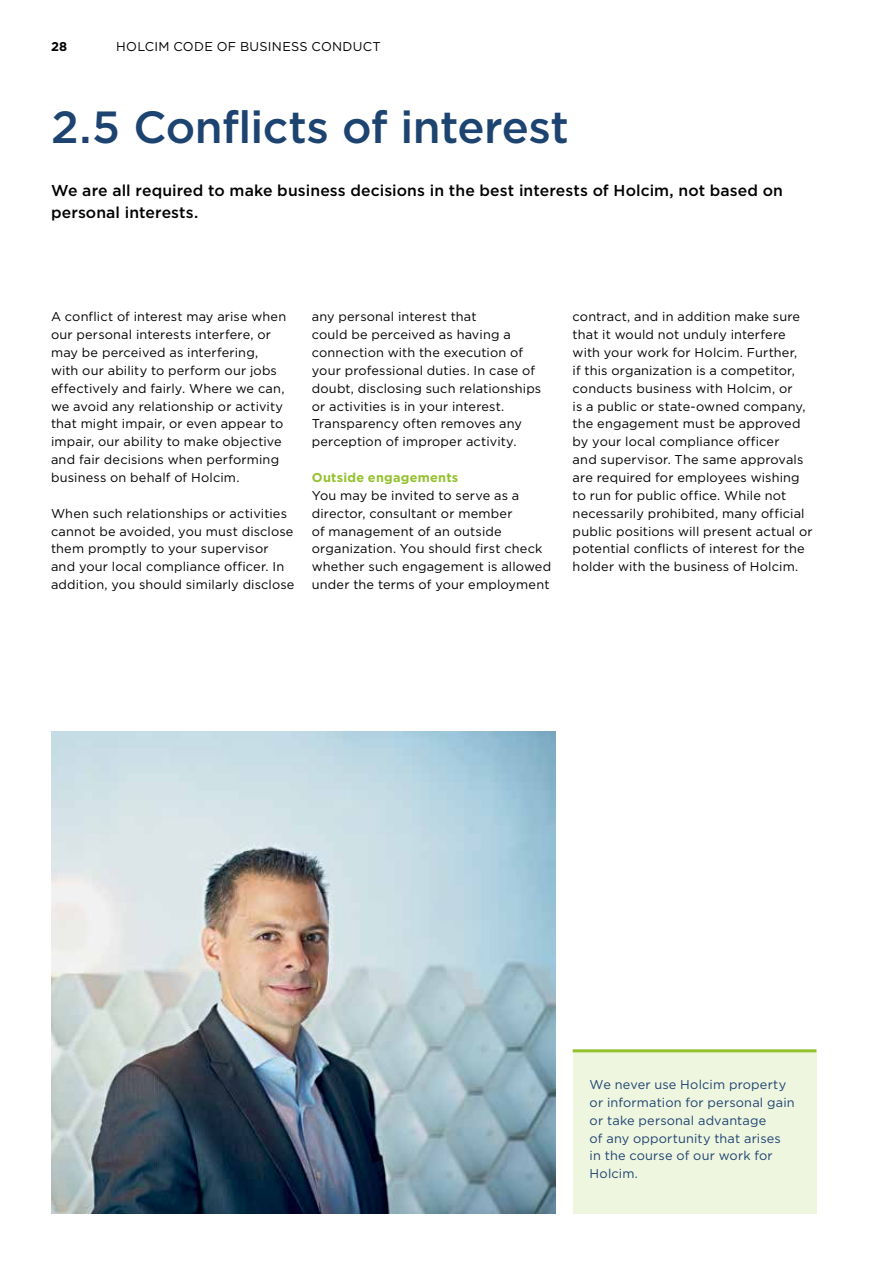
<style>
.page{position:relative;width:893px;height:1263px;background:#fff}
.page>*{position:absolute;margin:0;border:0;box-sizing:border-box;transform-origin:0 0}
.t1{font:500 45px "Gotham";letter-spacing:-.015em;color:#1d4370}
.t2{font:500 15.75px/22px "Gotham";letter-spacing:.005em;color:#000}
.t3{font:12.75px/17.9px "Gotham";letter-spacing:.015em;color:#000}
.t4{font:12.75px/17.9px "Gotham";letter-spacing:.015em;color:#1d4370}
.t5{font:700 12.75px "Gotham";letter-spacing:.02em;color:#94c12e}
.t6{font:700 12.75px "Gotham";color:#000}
</style>
<div class="page">
<div style="left:573px;top:1049px;width:243px;height:165px;background:#eff6e0"></div>
<hr style="left:573px;top:1049px;width:243px;height:3px;background:#94c12e">
<img style="left:51px;top:732px;width:505px;height:482px">
<p class="t6" style="left:51px;top:38px;width:18px">28</p>
<p class="t3" style="left:116px;top:37px;width:266px">HOLCIM CODE OF BUSINESS CONDUCT</p>
<h1 class="t1" style="left:51px;top:97px;width:519px">2.5 Conflicts of interest</h1>
<p class="t2" style="left:51px;top:180px;width:733px">We are all required to make business decisions in the best interests of Holcim, not based on personal interests.</p>
<p class="t3" style="left:51px;top:308px;width:237px">A conflict of interest may arise when our personal interests interfere, or may be perceived as interfering, with our ability to perform our jobs effectively and fairly. Where we can, we avoid any relationship or activity that might impair, or even appear to impair, our ability to make objective and fair decisions when performing business on behalf of Holcim.</p>
<p class="t3" style="left:51px;top:504px;width:245px">When such relationships or activities cannot be avoided, you must disclose them promptly to your supervisor and your local compliance officer. In addition, you should similarly disclose</p>
<p class="t3" style="left:312px;top:308px;width:231px">any personal interest that<br>could be perceived as having a connection with the execution of your professional duties. In case of doubt, disclosing such relationships or activities is in your interest.<br>Transparency often removes any perception of improper activity.</p>
<p class="t5" style="left:312px;top:469px;width:148px">Outside engagements</p>
<p class="t3" style="left:312px;top:486px;width:241px">You may be invited to serve as a director, consultant or member<br>of management of an outside organization. You should first check whether such engagement is allowed under the terms of your employment</p>
<p class="t3" style="left:573px;top:308px;width:242px">contract, and in addition make sure that it would not unduly interfere with your work for Holcim. Further,<br>if this organization is a competitor, conducts business with Holcim, or<br>is a public or state-owned company, the engagement must be approved by your local compliance officer<br>and supervisor. The same approvals are required for employees wishing to run for public office. While not necessarily prohibited, many official public positions will present actual or potential conflicts of interest for the holder with the business of Holcim.</p>
<p class="t4" style="left:590px;top:1075px;width:207px">We never use Holcim property or information for personal gain or take personal advantage<br>of any opportunity that arises in the course of our work for<br>Holcim.</p>
</div>
